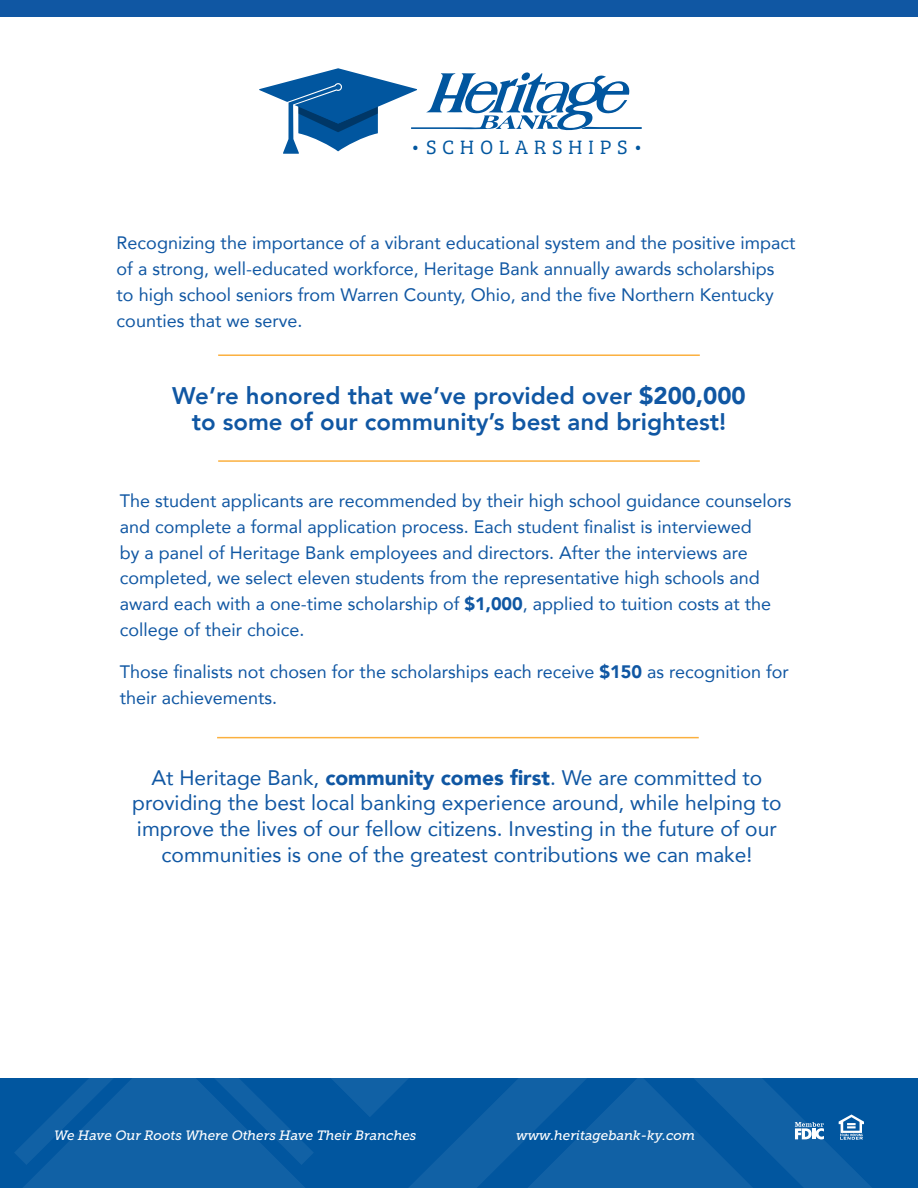
<style>
.page{position:relative;width:918px;height:1188px;background:#fff}
.page>*{position:absolute;margin:0;border:0;box-sizing:border-box;transform-origin:0 0}
.t1{font:800 24px/25.8px "Avenir";color:#1057a3;text-align:center}
.t2{font:21px/25.8px "Avenir";color:#1057a3;text-align:center}
.t3{font:20.1px "Bree Serif Lt";letter-spacing:.28em;color:#01569f}
.t4{font:18px/25.8px "Avenir";color:#1057a3}
.t5{font:italic 13.5px "Museo Slab 500";color:#fff}
.s1{font-weight:900}
</style>
<div class="page">
<div style="left:0;top:0;width:918px;height:17px;background:#1057a3"></div>
<svg style="left:14px;top:1078px;width:212px;height:110px;background:#0d5ea3"></svg>
<svg style="left:226px;top:1078px;width:692px;height:110px;background:#085ba1"></svg>
<svg style="left:795px;top:1122px;width:29px;height:17px"></svg>
<svg style="left:839px;top:1115px;width:25px;height:25px"></svg>
<svg style="left:259px;top:68px;width:383px;height:86px"></svg>
<hr style="left:218px;top:354px;width:482px;height:2px;background:#fbb03f">
<hr style="left:218px;top:460px;width:482px;height:2px;background:#fbb03f">
<hr style="left:217px;top:737px;width:482px;height:1px;background:#fbb03f">
<p class="t3" style="left:411px;top:133px;width:234px">•SCHOLARSHIPS•</p>
<p class="t4" style="left:117px;top:229px;width:680px">Recognizing the importance of a vibrant educational system and the positive impact of a strong, well-educated workforce, Heritage Bank annually awards scholarships to high school seniors from Warren County, Ohio, and the five Northern Kentucky counties that we serve.</p>
<h1 class="t1" style="left:172px;top:383px;width:575px">We’re honored that we’ve provided over <span class="s1">$200,000 </span>to some of our community’s best and brightest!</h1>
<p class="t4" style="left:120px;top:487px;width:673px">The student applicants are recommended by their high school guidance counselors and complete a formal application process. Each student finalist is interviewed<br>by a panel of Heritage Bank employees and directors. After the interviews are completed, we select eleven students from the representative high schools and award each with a one-time scholarship of <span class="s1">$1,000</span>, applied to tuition costs at the college of their choice.</p>
<p class="t4" style="left:120px;top:659px;width:671px">Those finalists not chosen for the scholarships each receive <span class="s1">$150</span> as recognition for their achievements.</p>
<p class="t2" style="left:132px;top:764px;width:651px">At Heritage Bank, <span class="s1">community comes first</span>. We are committed to providing the best local banking experience around, while helping to improve the lives of our fellow citizens. Investing in the future of our communities is one of the greatest contributions we can make!</p>
<p class="t5" style="left:54px;top:1128px;width:364px">We Have Our Roots Where Others Have Their Branches</p>
<p class="t5" style="left:516px;top:1128px;width:181px">www.heritagebank-ky.com</p>
</div>
